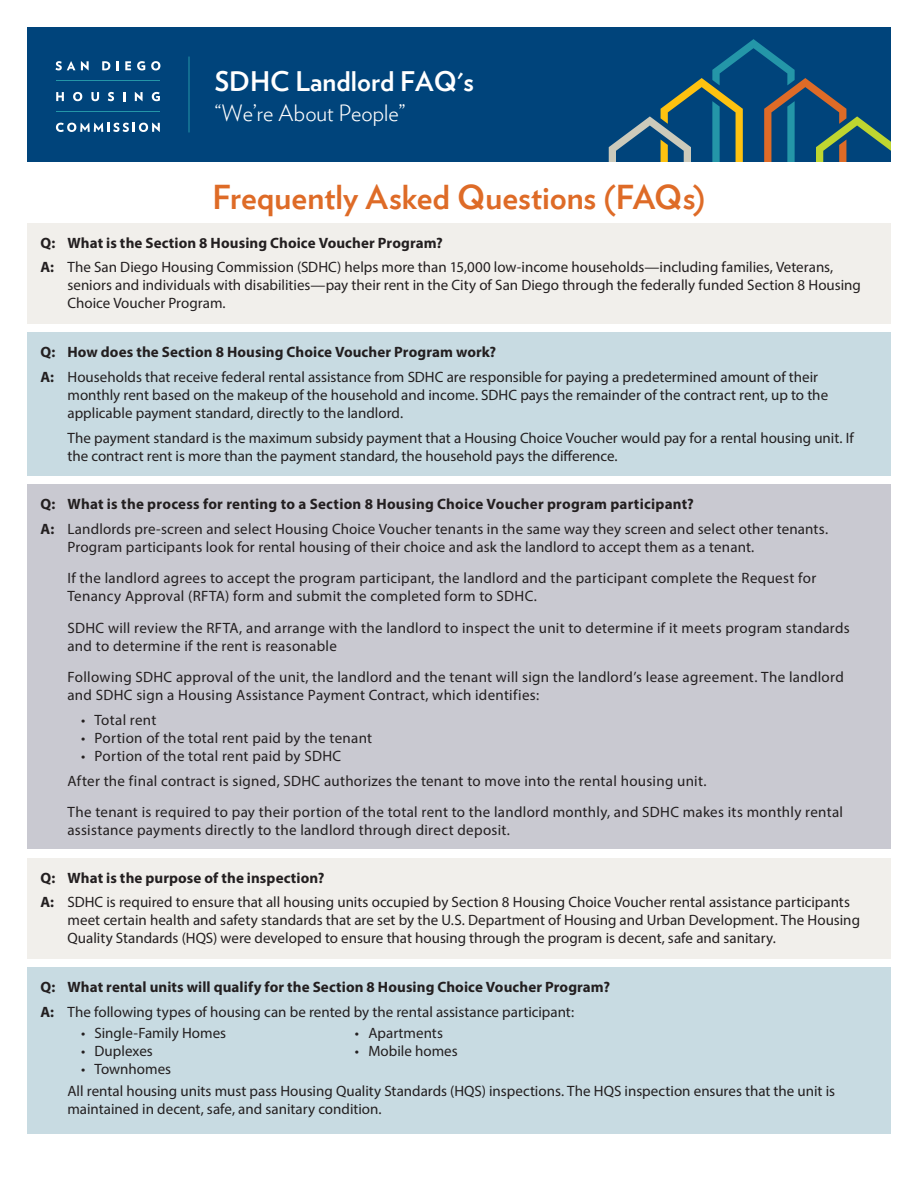
<style>
.page{position:relative;width:918px;height:1188px;background:#fff}
.page>*{position:absolute;margin:0;border:0;box-sizing:border-box;transform-origin:0 0}
.Body_Copy{font:700 33px "Verlag";color:#de6b27}
.t1{font:700 27px "Verlag";color:#fff}
.t2{font:300 22.5px "Verlag";color:#fff}
.NEW_body_copy{font:15px/18px "Myriad Pro";letter-spacing:.005em;color:#231f20}
.NEW_body_copy-2{font:700 15px "Myriad Pro";letter-spacing:.005em;color:#231f20}
.s1{font-weight:700}
</style>
<div class="page">
<div style="left:27px;top:27px;width:864px;height:135px;background:#00447b"></div>
<svg style="left:609px;top:39px;width:282px;height:123px"></svg>
<svg style="left:56px;top:61px;width:19px;height:9px"></svg>
<svg style="left:81px;top:61px;width:8px;height:9px"></svg>
<svg style="left:102px;top:61px;width:8px;height:9px"></svg>
<svg style="left:117px;top:61px;width:2px;height:9px"></svg>
<svg style="left:125px;top:61px;width:6px;height:9px"></svg>
<svg style="left:137px;top:61px;width:8px;height:9px"></svg>
<svg style="left:151px;top:61px;width:9px;height:9px"></svg>
<svg style="left:56px;top:92px;width:8px;height:9px"></svg>
<svg style="left:73px;top:92px;width:9px;height:9px"></svg>
<svg style="left:91px;top:92px;width:8px;height:9px"></svg>
<svg style="left:108px;top:92px;width:6px;height:9px"></svg>
<svg style="left:123px;top:92px;width:2px;height:9px"></svg>
<svg style="left:135px;top:92px;width:8px;height:9px"></svg>
<svg style="left:152px;top:92px;width:8px;height:9px"></svg>
<svg style="left:56px;top:123px;width:104px;height:9px"></svg>
<hr style="left:56px;top:80px;width:104px;height:1px;background:#2496a8">
<hr style="left:56px;top:111px;width:104px;height:1px;background:#2496a8">
<hr style="left:189px;top:57px;width:1px;height:75px;background:#2496a8">
<div style="left:27px;top:332px;width:864px;height:144px;background:#c8dbe2"></div>
<div style="left:27px;top:223px;width:864px;height:101px;background:#f1efeb"></div>
<div style="left:27px;top:484px;width:864px;height:365px;background:#c9c9d1"></div>
<div style="left:27px;top:858px;width:864px;height:101px;background:#f1efeb"></div>
<div style="left:27px;top:968px;width:864px;height:166px;background:#c8dbe2"></div>
<h2 class="t1" style="left:215px;top:60px;width:261px">SDHC Landlord FAQ's</h2>
<h3 class="t2" style="left:215px;top:96px;width:192px">“We’re About People”</h3>
<p class="Body_Copy" style="left:213px;top:171px;width:494px">Frequently Asked Questions (FAQs)</p>
<p class="NEW_body_copy-2" style="left:40px;top:233px;width:404px">Q: What is the Section 8 Housing Choice Voucher Program?</p>
<p class="NEW_body_copy" style="left:68px;top:258px;width:795px;text-indent:-27px"><span class="s1">A:</span> The San Diego Housing Commission (SDHC) helps more than 15,000 low-income households—including families, Veterans, seniors and individuals with disabilities—pay their rent in the City of San Diego through the federally funded Section 8 Housing<br>Choice Voucher Program.</p>
<p class="NEW_body_copy-2" style="left:40px;top:342px;width:457px">Q: How does the Section 8 Housing Choice Voucher Program work?</p>
<p class="NEW_body_copy" style="left:68px;top:368px;width:762px;text-indent:-27px"><span class="s1">A:</span> Households that receive federal rental assistance from SDHC are responsible for paying a predetermined amount of their monthly rent based on the makeup of the household and income. SDHC pays the remainder of the contract rent, up to the applicable payment standard, directly to the landlord.</p>
<p class="NEW_body_copy" style="left:68px;top:428px;width:788px">The payment standard is the maximum subsidy payment that a Housing Choice Voucher would pay for a rental housing unit. If the contract rent is more than the payment standard, the household pays the difference.</p>
<p class="NEW_body_copy-2" style="left:40px;top:494px;width:655px">Q: What is the process for renting to a Section 8 Housing Choice Voucher program participant?</p>
<p class="NEW_body_copy" style="left:68px;top:520px;width:762px;text-indent:-27px"><span class="s1">A:</span> Landlords pre-screen and select Housing Choice Voucher tenants in the same way they screen and select other tenants.<br>Program participants look for rental housing of their choice and ask the landlord to accept them as a tenant.</p>
<p class="NEW_body_copy" style="left:68px;top:569px;width:750px">If the landlord agrees to accept the program participant, the landlord and the participant complete the Request for<br>Tenancy Approval (RFTA) form and submit the completed form to SDHC.</p>
<p class="NEW_body_copy" style="left:68px;top:619px;width:784px">SDHC will review the RFTA, and arrange with the landlord to inspect the unit to determine if it meets program standards and to determine if the rent is reasonable</p>
<p class="NEW_body_copy" style="left:68px;top:668px;width:778px">Following SDHC approval of the unit, the landlord and the tenant will sign the landlord’s lease agreement. The landlord and SDHC sign a Housing Assistance Payment Contract, which identifies:</p>
<p class="NEW_body_copy" style="left:81px;top:711px;width:77px">• Total rent</p>
<p class="NEW_body_copy" style="left:81px;top:729px;width:293px">• Portion of the total rent paid by the tenant</p>
<p class="NEW_body_copy" style="left:81px;top:747px;width:262px">• Portion of the total rent paid by SDHC</p>
<p class="NEW_body_copy" style="left:68px;top:772px;width:641px">After the final contract is signed, SDHC authorizes the tenant to move into the rental housing unit.</p>
<p class="NEW_body_copy" style="left:68px;top:803px;width:777px">The tenant is required to pay their portion of the total rent to the landlord monthly, and SDHC makes its monthly rental assistance payments directly to the landlord through direct deposit.</p>
<p class="NEW_body_copy-2" style="left:40px;top:868px;width:286px">Q: What is the purpose of the inspection?</p>
<p class="NEW_body_copy" style="left:68px;top:893px;width:794px;text-indent:-27px"><span class="s1">A:</span> SDHC is required to ensure that all housing units occupied by Section 8 Housing Choice Voucher rental assistance participants meet certain health and safety standards that are set by the U.S. Department of Housing and Urban Development. The Housing<br>Quality Standards (HQS) were developed to ensure that housing through the program is decent, safe and sanitary.</p>
<p class="NEW_body_copy-2" style="left:40px;top:977px;width:571px">Q: What rental units will qualify for the Section 8 Housing Choice Voucher Program?</p>
<p class="NEW_body_copy" style="left:40px;top:1003px;width:535px"><span class="s1">A:</span> The following types of housing can be rented by the rental assistance participant:</p>
<p class="NEW_body_copy" style="left:81px;top:1024px;width:147px">• Single-Family Homes</p>
<p class="NEW_body_copy" style="left:81px;top:1042px;width:73px">• Duplexes</p>
<p class="NEW_body_copy" style="left:81px;top:1060px;width:92px">• Townhomes</p>
<p class="NEW_body_copy" style="left:355px;top:1024px;width:90px">• Apartments</p>
<p class="NEW_body_copy" style="left:355px;top:1042px;width:104px">• Mobile homes</p>
<p class="NEW_body_copy" style="left:68px;top:1082px;width:769px">All rental housing units must pass Housing Quality Standards (HQS) inspections. The HQS inspection ensures that the unit is maintained in decent, safe, and sanitary condition.</p>
</div>
